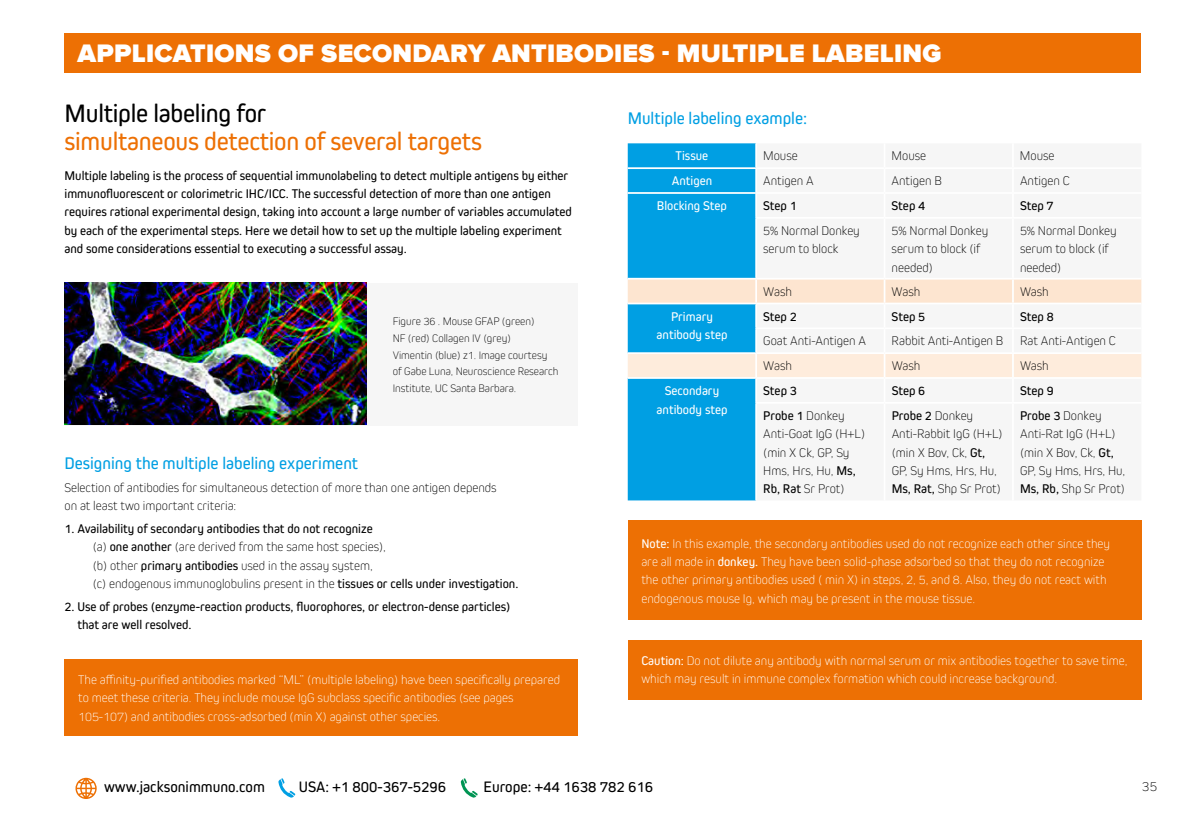
<style>
.page{position:relative;width:1191px;height:819px;background:#fff}
.page>*{position:absolute;margin:0;border:0;box-sizing:border-box;transform-origin:0 0}
.t1{font:900 26.25px "Proxima Nova";letter-spacing:.01em;color:#fff}
.t2{font:26.25px "Kiro";letter-spacing:-.01em;color:#ed7004}
.t3{font:26.25px "Kiro";letter-spacing:-.01em;color:#000}
.t4{font:17.5px "Kiro";color:#009fe3}
.t5{font:15.75px "Kiro";color:#000}
.t6{font:200 14px "Kiro";color:#000}
.t7{font:13.12px/18.4px "Kiro";color:#000}
.t8{font:200 13.12px/18.4px "Kiro";color:#fff}
.t9{font:200 13.12px/18.4px "Kiro";color:#000}
.t10{font:13.12px/18.4px "Kiro";color:#fff;text-align:center}
.t11{font:200 11.38px/16.6px "Kiro";color:#000}
.s1{font-weight:200}
.s2{font-weight:400}
</style>
<div class="page">
<svg style="left:278px;top:778px;width:17px;height:20px"></svg>
<svg style="left:75px;top:777px;width:22px;height:22px"></svg>
<svg style="left:460px;top:778px;width:18px;height:20px"></svg>
<div style="left:64px;top:33px;width:1077px;height:40px;background:#ed7004"></div>
<div style="left:64px;top:283px;width:514px;height:142px;background:#f6f6f6"></div>
<img style="left:64px;top:283px;width:302px;height:142px">
<div style="left:64px;top:658px;width:514px;height:77px;background:#ed7004"></div>
<div style="left:628px;top:143px;width:127px;height:357px;background:#009fe3"></div>
<hr style="left:628px;top:167px;width:128px;height:2px;background:#fff">
<hr style="left:628px;top:192px;width:128px;height:2px;background:#fff">
<hr style="left:628px;top:278px;width:128px;height:1px;background:#fff">
<svg style="left:628px;top:279px;width:513px;height:123px"></svg>
<div style="left:628px;top:640px;width:513px;height:59px;background:#ed7004"></div>
<div style="left:628px;top:520px;width:513px;height:100px;background:#ed7004"></div>
<h1 class="t1" style="left:78px;top:41px;width:865px">APPLICATIONS OF SECONDARY ANTIBODIES - MULTIPLE LABELING</h1>
<h1 class="t3" style="left:64px;top:98px;width:203px">Multiple labeling for</h1>
<h1 class="t2" style="left:64px;top:126px;width:419px">simultaneous detection of several targets</h1>
<p class="t7" style="left:64px;top:166px;width:509px">Multiple labeling is the process of sequential immunolabeling to detect multiple antigens by either immunofluorescent or colorimetric IHC/ICC. The successful detection of more than one antigen requires rational experimental design, taking into account a large number of variables accumulated by each of the experimental steps. Here we detail how to set up the multiple labeling experiment and some considerations essential to executing a successful assay.</p>
<p class="t11" style="left:393px;top:313px;width:167px">Figure 36 . Mouse GFAP (green)<br>NF (red) Collagen IV (grey)<br>Vimentin (blue) z1. Image courtesy of Gabe Luna, Neuroscience Research<br>Institute, UC Santa Barbara.</p>
<h2 class="t4" style="left:64px;top:453px;width:295px">Designing the multiple labeling experiment</h2>
<p class="t9" style="left:64px;top:477px;width:433px">Selection of antibodies for simultaneous detection of more than one antigen depends on at least two important criteria:</p>
<p class="t7" style="left:93px;top:519px;width:427px;text-indent:-28px">1. Availability of secondary antibodies that do not recognize<br><span class="s1">(a)</span> one another <span class="s1">(are derived from the same host species),<br>(b) other</span> primary antibodies <span class="s1">used in the assay system,<br>(c) endogenous immunoglobulins present in the</span> tissues or cells under investigation.</p>
<p class="t7" style="left:77px;top:597px;width:435px;text-indent:-13px">2. Use of probes (enzyme-reaction products, fluorophores, or electron-dense particles) that are well resolved.</p>
<p class="t8" style="left:78px;top:669px;width:483px">The affinity-purified antibodies marked “ML” (multiple labeling) have been specifically prepared to meet these criteria. They include mouse IgG subclass specific antibodies (see pages<br>105-107) and antibodies cross-adsorbed (min X) against other species.</p>
<h2 class="t4" style="left:628px;top:107px;width:181px">Multiple labeling example:</h2>
<p class="t10" style="left:675px;top:147px;width:34px">Tissue</p>
<p class="t9" style="left:763px;top:146px;width:36px">Mouse</p>
<p class="t9" style="left:891px;top:146px;width:36px">Mouse</p>
<p class="t9" style="left:1020px;top:146px;width:36px">Mouse</p>
<p class="t10" style="left:671px;top:171px;width:42px">Antigen</p>
<p class="t9" style="left:763px;top:171px;width:52px">Antigen A</p>
<p class="t9" style="left:891px;top:171px;width:52px">Antigen B</p>
<p class="t9" style="left:1020px;top:171px;width:51px">Antigen C</p>
<p class="t10" style="left:657px;top:196px;width:72px">Blocking Step</p>
<p class="t7" style="left:763px;top:196px;width:35px">Step 1</p>
<p class="t7" style="left:891px;top:196px;width:35px">Step 4</p>
<p class="t7" style="left:1020px;top:196px;width:35px">Step 7</p>
<p class="t9" style="left:763px;top:221px;width:98px">5% Normal Donkey serum to block</p>
<p class="t9" style="left:891px;top:221px;width:98px">5% Normal Donkey serum to block (if needed)</p>
<p class="t9" style="left:1020px;top:221px;width:98px">5% Normal Donkey serum to block (if needed)</p>
<p class="t9" style="left:763px;top:282px;width:30px">Wash</p>
<p class="t9" style="left:891px;top:282px;width:30px">Wash</p>
<p class="t9" style="left:1020px;top:282px;width:30px">Wash</p>
<p class="t10" style="left:656px;top:307px;width:72px">Primary antibody step</p>
<p class="t7" style="left:763px;top:307px;width:35px">Step 2</p>
<p class="t7" style="left:891px;top:307px;width:35px">Step 5</p>
<p class="t7" style="left:1020px;top:307px;width:35px">Step 8</p>
<p class="t9" style="left:763px;top:331px;width:104px">Goat Anti-Antigen A</p>
<p class="t9" style="left:891px;top:331px;width:113px">Rabbit Anti-Antigen B</p>
<p class="t9" style="left:1020px;top:331px;width:97px">Rat Anti-Antigen C</p>
<p class="t9" style="left:763px;top:356px;width:30px">Wash</p>
<p class="t9" style="left:891px;top:356px;width:30px">Wash</p>
<p class="t9" style="left:1020px;top:356px;width:30px">Wash</p>
<p class="t10" style="left:656px;top:381px;width:72px">Secondary antibody step</p>
<p class="t7" style="left:763px;top:381px;width:35px">Step 3</p>
<p class="t7" style="left:891px;top:381px;width:35px">Step 6</p>
<p class="t7" style="left:1020px;top:381px;width:35px">Step 9</p>
<p class="t9" style="left:763px;top:406px;width:103px"><span class="s2">Probe 1</span> Donkey<br>Anti-Goat IgG (H+L) (min X Ck, GP, Sy<br>Hms, Hrs, Hu, <span class="s2">Ms,<br>Rb, Rat</span> Sr Prot)</p>
<p class="t9" style="left:891px;top:406px;width:112px"><span class="s2">Probe 2</span> Donkey<br>Anti-Rabbit IgG (H+L) (min X Bov, Ck, <span class="s2">Gt,<br></span>GP, Sy Hms, Hrs, Hu,<br><span class="s2">Ms, Rat,</span> Shp Sr Prot)</p>
<p class="t9" style="left:1020px;top:406px;width:107px"><span class="s2">Probe 3</span> Donkey<br>Anti-Rat IgG (H+L) (min X Bov, Ck, <span class="s2">Gt,<br></span>GP, Sy Hms, Hrs, Hu,<br><span class="s2">Ms, Rb,</span> Shp Sr Prot)</p>
<p class="t8" style="left:641px;top:533px;width:470px"><span class="s2">Note:</span> In this example, the secondary antibodies used do not recognize each other since they are all made in <span class="s2">donkey.</span> They have been solid-phase adsorbed so that they do not recognize the other primary antibodies used ( min X) in steps, 2, 5, and 8. Also, they do not react with endogenous mouse Ig, which may be present in the mouse tissue.</p>
<p class="t8" style="left:641px;top:650px;width:487px"><span class="s2">Caution:</span> Do not dilute any antibody with normal serum or mix antibodies together to save time, which may result in immune complex formation which could increase background.</p>
<p class="t5" style="left:104px;top:777px;width:162px">www.jacksonimmuno.com</p>
<p class="t5" style="left:299px;top:777px;width:149px">USA: +1 800-367-5296</p>
<p class="t5" style="left:483px;top:777px;width:171px">Europe: +44 1638 782 616</p>
<p class="t6" style="left:1141px;top:777px;width:17px">35</p>
</div>
